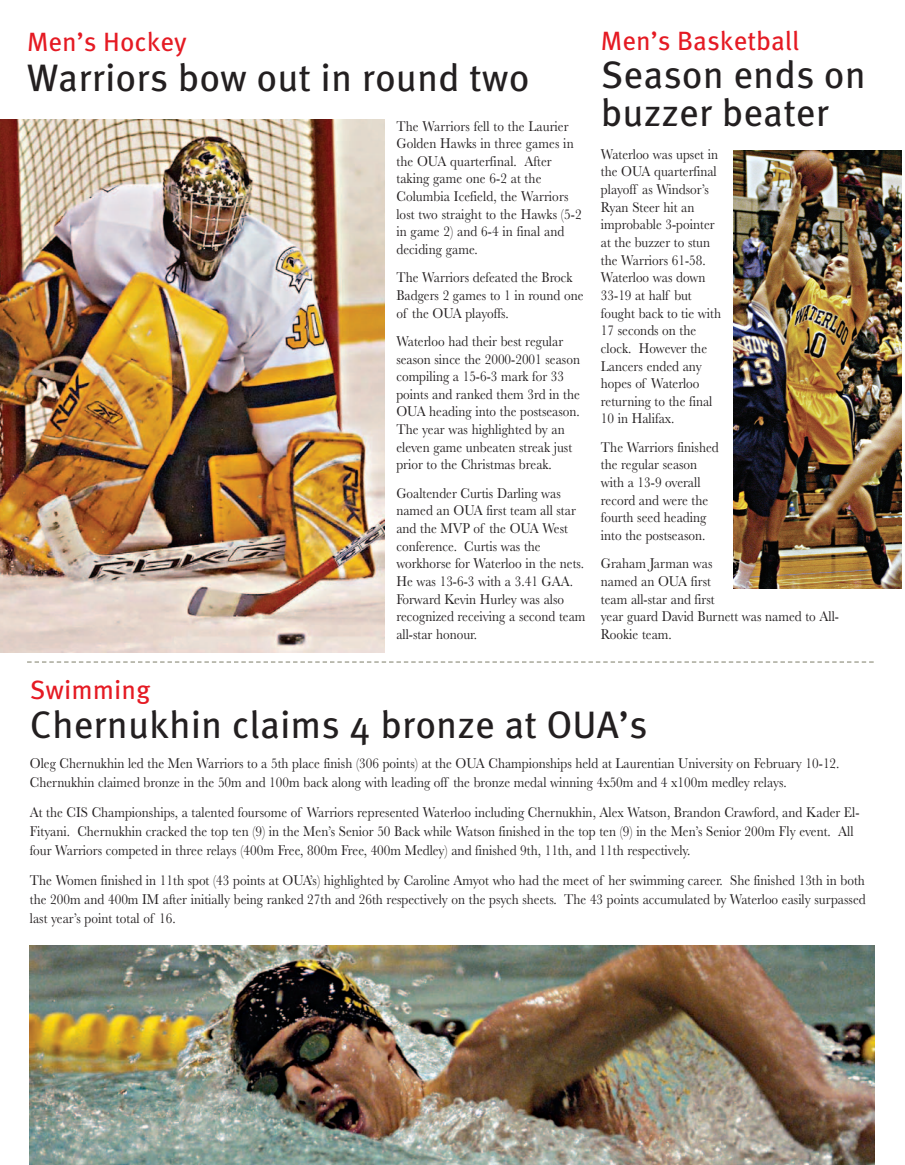
<style>
.page{position:relative;width:905px;height:1165px;background:#fff}
.page>*{position:absolute;margin:0;border:0;box-sizing:border-box;transform-origin:0 0}
.t1{font:38.25px/38.2px "Meta Pro";color:#231f20}
.t2{font:26.4px "Meta Pro";color:#e51a23}
.t3{font:14.7px/17.7px "Baskerville";color:#231f20;scale:.9 1}
</style>
<div class="page">
<img style="left:1px;top:119px;width:383px;height:533px">
<svg style="left:27px;top:661px;width:846px;height:1px"></svg>
<img style="left:733px;top:150px;width:167px;height:438px">
<img style="left:30px;top:945px;width:844px;height:219px">
<h2 class="t2" style="left:27px;top:31px;width:161px">Men’s Hockey</h2>
<h1 class="t1" style="left:27px;top:61px;width:504px">Warriors bow out in round two</h1>
<p class="t3" style="left:396px;top:118px;width:207px">The Warriors fell to the Laurier<br>Golden Hawks in three games in the OUA quarterfinal. After taking game one 6-2 at the<br>Columbia Icefield, the Warriors lost two straight to the Hawks (5-2 in game 2) and 6-4 in final and deciding game.</p>
<p class="t3" style="left:396px;top:270px;width:209px">The Warriors defeated the Brock<br>Badgers 2 games to 1 in round one of the OUA playoffs.</p>
<p class="t3" style="left:396px;top:334px;width:205px">Waterloo had their best regular season since the 2000-2001 season compiling a 15-6-3 mark for 33 points and ranked them 3rd in the<br>OUA heading into the postseason.<br>The year was highlighted by an eleven game unbeaten streak just prior to the Christmas break.</p>
<p class="t3" style="left:396px;top:485px;width:211px">Goaltender Curtis Darling was named an OUA first team all star and the MVP of the OUA West conference. Curtis was the workhorse for Waterloo in the nets.<br>He was 13-6-3 with a 3.41 GAA.<br>Forward Kevin Hurley was also recognized receiving a second team all-star honour.</p>
<h2 class="t2" style="left:600px;top:30px;width:200px">Men’s Basketball</h2>
<h1 class="t1" style="left:600px;top:58px;width:266px">Season ends on buzzer beater</h1>
<p class="t3" style="left:600px;top:147px;width:135px">Waterloo was upset in the OUA quarterfinal playoff as Windsor’s<br>Ryan Steer hit an improbable 3-pointer at the buzzer to stun the Warriors 61-58.<br>Waterloo was down<br>33-19 at half but fought back to tie with<br>17 seconds on the clock. However the<br>Lancers ended any hopes of Waterloo returning to the final<br>10 in Halifax.</p>
<p class="t3" style="left:600px;top:439px;width:132px">The Warriors finished the regular season with a 13-9 overall record and were the fourth seed heading into the postseason.</p>
<p class="t3" style="left:600px;top:556px;width:266px">Graham Jarman was<br>named an OUA first<br>team all-star and first<br>year guard David Burnett was named to All-<br>Rookie team.</p>
<h2 class="t2" style="left:30px;top:679px;width:122px">Swimming</h2>
<h1 class="t1" style="left:30px;top:708px;width:619px">Chernukhin claims 4 bronze at OUA’s</h1>
<p class="t3" style="left:30px;top:755px;width:900px;line-height:19px">Oleg Chernukhin led the Men Warriors to a 5th place finish (306 points) at the OUA Championships held at Laurentian University on February 10-12.<br>Chernukhin claimed bronze in the 50m and 100m back along with leading off the bronze medal winning 4x50m and 4 x100m medley relays.</p>
<p class="t3" style="left:30px;top:804px;width:923px;line-height:19px">At the CIS Championships, a talented foursome of Warriors represented Waterloo including Chernukhin, Alex Watson, Brandon Crawford, and Kader El-<br>Fityani. Chernukhin cracked the top ten (9) in the Men’s Senior 50 Back while Watson finished in the top ten (9) in the Men’s Senior 200m Fly event. All four Warriors competed in three relays (400m Free, 800m Free, 400m Medley) and finished 9th, 11th, and 11th respectively.</p>
<p class="t3" style="left:30px;top:872px;width:929px;line-height:19px;text-align:justify">The Women finished in 11th spot (43 points at OUA’s) highlighted by Caroline Amyot who had the meet of her swimming career. She finished 13th in both the 200m and 400m IM after initially being ranked 27th and 26th respectively on the psych sheets. The 43 points accumulated by Waterloo easily surpassed last year’s point total of 16.</p>
</div>
